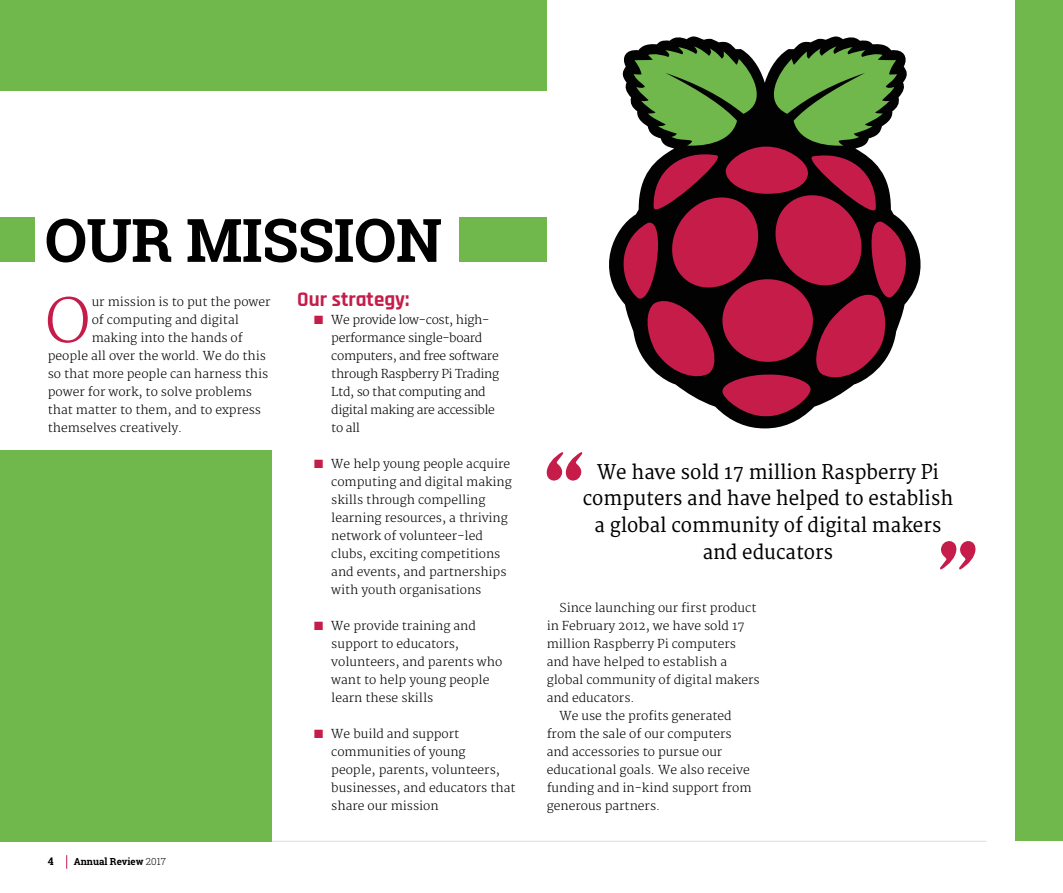
<style>
.page{position:relative;width:1063px;height:893px;background:#fff}
.page>*{position:absolute;margin:0;border:0;box-sizing:border-box;transform-origin:0 0}
.t1{font:700 60px "Roboto Slab";letter-spacing:-.01em;color:#000}
.t2{font:300 59.4px "Merriweather";color:#c51c4a}
.t3{font:700 21px "Rajdhani";color:#c51c4a}
.t4{font:19.65px/26.7px "Merriweather";color:#000;text-align:center;scale:.95 1}
.t5{font:300 12px/18px "Merriweather";color:#000}
.t6{font:300 12px/18px "Merriweather";letter-spacing:-.025em;color:#000}
.t7{font:700 10.5px "Roboto Slab";color:#000}
.t8{font:700 9.75px "Roboto Slab";color:#000}
.s1{color:#c51c4a}
.s2{font-weight:300}
</style>
<div class="page">
<svg style="left:66px;top:855px;width:1px;height:14px"></svg>
<hr style="left:48px;top:841px;width:938px;height:1px;background:#e2dbe0">
<div style="left:460px;top:217px;width:87px;height:45px;background:#71b84c"></div>
<div style="left:0;top:217px;width:34px;height:45px;background:#71b84c"></div>
<div style="left:0;top:450px;width:272px;height:392px;background:#71b84c"></div>
<div style="left:1016px;top:0;width:47px;height:841px;background:#71b84c"></div>
<svg style="left:609px;top:36px;width:312px;height:392px"></svg>
<svg style="left:614px;top:46px;width:301px;height:371px"></svg>
<div style="left:0;top:0;width:547px;height:91px;background:#71b84c"></div>
<svg style="left:940px;top:541px;width:36px;height:29px"></svg>
<svg style="left:546px;top:452px;width:36px;height:29px"></svg>
<h1 class="t1" style="left:45px;top:199px;width:399px">OUR MISSION</h1>
<h2 class="t2" style="left:45px;top:286px;width:47px">O</h2>
<p class="t5" style="left:92px;top:293px;width:180px">ur mission is to put the power</p>
<h3 class="t3" style="left:297px;top:286px;width:114px">Our strategy:</h3>
<p class="t6" style="left:331px;top:311px;width:169px;text-indent:-17px"><span class="s1">■</span> We provide low-cost, high&shy;performance single-board computers, and free software through Raspberry Pi Trading<br>Ltd, so that computing and digital making are accessible to all</p>
<p class="t5" style="left:331px;top:455px;width:182px;text-indent:-17px"><span class="s1">■</span> We help young people acquire computing and digital making skills through compelling learning resources, a thriving network of volunteer-led clubs, exciting competitions and events, and partnerships with youth organisations</p>
<p class="t5" style="left:331px;top:617px;width:172px;text-indent:-17px"><span class="s1">■</span> We provide training and support to educators, volunteers, and parents who want to help young people learn these skills</p>
<p class="t5" style="left:331px;top:725px;width:186px;text-indent:-17px"><span class="s1">■</span> We build and support communities of young<br>people, parents, volunteers, businesses, and educators that share our mission</p>
<p class="t5" style="left:92px;top:311px;width:149px">of computing and digital</p>
<p class="t5" style="left:92px;top:329px;width:153px">making into the hands of</p>
<p class="t5" style="left:48px;top:347px;width:220px">people all over the world. We do this</p>
<p class="t5" style="left:48px;top:365px;width:222px">so that more people can harness this</p>
<p class="t5" style="left:48px;top:383px;width:206px">power for work, to solve problems</p>
<p class="t5" style="left:48px;top:401px;width:215px">that matter to them, and to express</p>
<p class="t5" style="left:48px;top:419px;width:136px">themselves creatively.</p>
<p class="t7" style="left:48px;top:854px;width:7px">4</p>
<p class="t8" style="left:74px;top:855px;width:94px">Annual Review <span class="s2">2017</span></p>
<h3 class="t4" style="left:583px;top:459px;width:392px">We have sold 17 million Raspberry Pi computers and have helped to establish a global community of digital makers and educators</h3>
<p class="t5" style="left:559px;top:599px;width:198px">Since launching our first product</p>
<p class="t5" style="left:547px;top:617px;width:200px">in February 2012, we have sold 17</p>
<p class="t5" style="left:547px;top:635px;width:191px">million Raspberry Pi computers</p>
<p class="t5" style="left:547px;top:653px;width:182px">and have helped to establish a</p>
<p class="t5" style="left:547px;top:671px;width:214px">global community of digital makers</p>
<p class="t5" style="left:547px;top:689px;width:89px">and educators.</p>
<p class="t5" style="left:559px;top:707px;width:174px">We use the profits generated</p>
<p class="t5" style="left:547px;top:725px;width:186px">from the sale of our computers</p>
<p class="t5" style="left:547px;top:743px;width:177px">and accessories to pursue our</p>
<p class="t5" style="left:547px;top:761px;width:205px">educational goals. We also receive</p>
<p class="t5" style="left:547px;top:779px;width:206px">funding and in-kind support from</p>
<p class="t5" style="left:547px;top:797px;width:115px">generous partners.</p>
</div>
